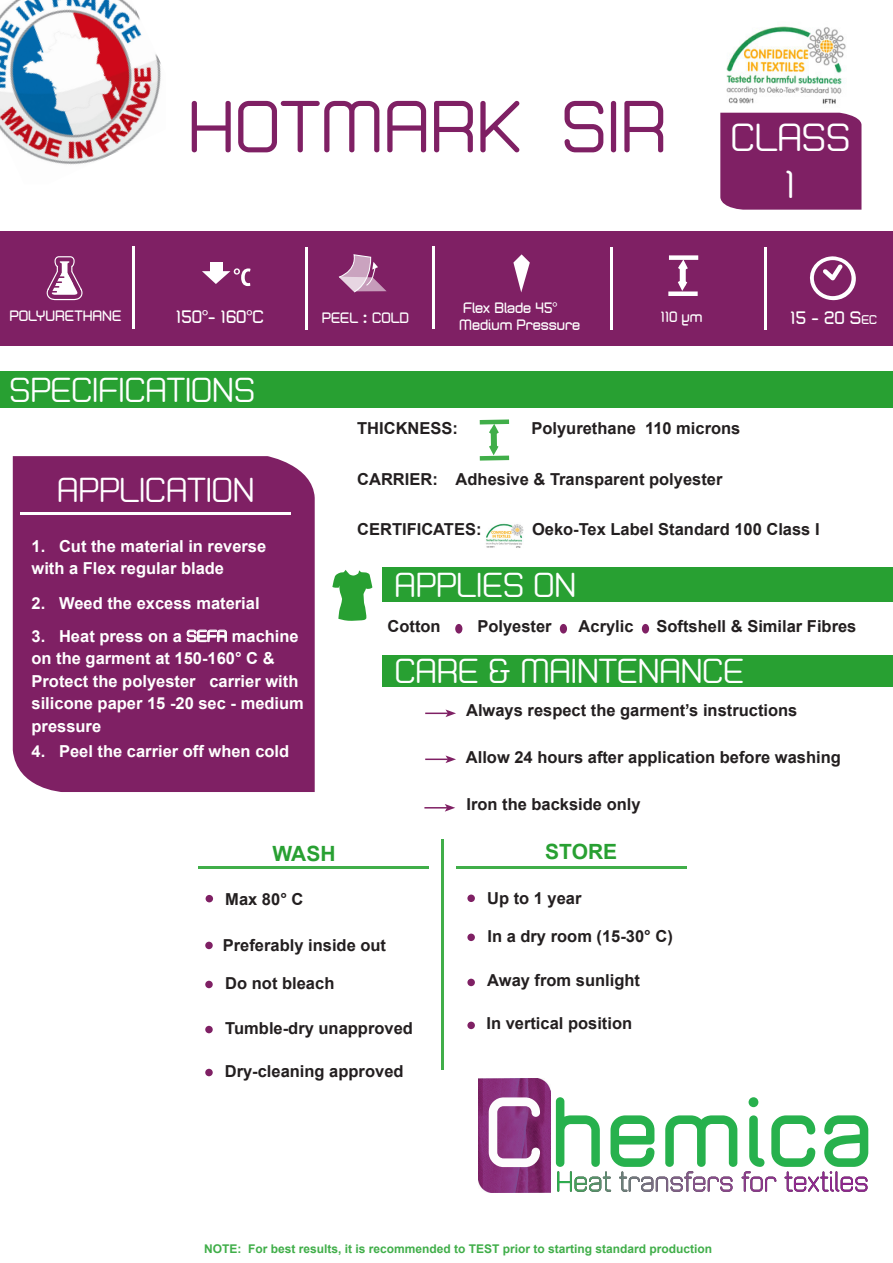
<style>
.page{position:relative;width:893px;height:1263px;background:#fff}
.page>*{position:absolute;margin:0;border:0;box-sizing:border-box;transform-origin:0 0}
.t1{font:73.5px "Zolano Sans BTN";color:#7f2064}
.t2{font:39px "Zolano Sans BTN";color:#fff}
.t3{font:34.5px "Zolano Sans BTN";color:#fff}
.t4{font:700 21px "Arial";color:#28a032}
.t5{font:18px "Zolano Sans BTN Bold";color:#fff}
.t6{font:700 16.5px "Arial";color:#231f20}
.t7{font:700 16.5px/22.5px "Arial";color:#fff}
.t8{font:15px "Zolano Sans BTN Bold";color:#fff}
.t9{font:15px "Zolano Sans BTN Bold";color:#fff}
.t10{font:700 12px "Arial";color:#40ae49}
.s1{font-size:12.6px}
.s2{font-size:27px}
.s3{font-family:"Zolano Sans BTN Bold";font-weight:400}
</style>
<div class="page">
<div style="left:382px;top:655px;width:511px;height:31px;background:#28a032"></div>
<div style="left:0;top:372px;width:893px;height:36px;background:#28a032"></div>
<div style="left:382px;top:567px;width:511px;height:35px;background:#28a032"></div>
<div style="left:0;top:231px;width:893px;height:115px;background:#7f2064"></div>
<div style="left:455px;top:624px;width:7px;height:9px;background:#7f2064;border-radius:50%"></div>
<div style="left:642px;top:624px;width:7px;height:9px;background:#7f2064;border-radius:50%"></div>
<hr style="left:425px;top:712px;width:23px;height:2px;background:#7f2064">
<svg style="left:445px;top:709px;width:11px;height:8px"></svg>
<hr style="left:425px;top:758px;width:23px;height:2px;background:#7f2064">
<svg style="left:445px;top:755px;width:11px;height:8px"></svg>
<svg style="left:424px;top:804px;width:31px;height:8px"></svg>
<div style="left:205px;top:942px;width:8px;height:7px;background:#7f2064;border-radius:50%"></div>
<div style="left:205px;top:981px;width:8px;height:7px;background:#7f2064;border-radius:50%"></div>
<div style="left:205px;top:1026px;width:8px;height:7px;background:#7f2064;border-radius:50%"></div>
<div style="left:205px;top:1069px;width:8px;height:7px;background:#7f2064;border-radius:50%"></div>
<div style="left:206px;top:895px;width:7px;height:7px;background:#7f2064;border-radius:50%"></div>
<div style="left:467px;top:894px;width:8px;height:8px;background:#7f2064;border-radius:50%"></div>
<div style="left:467px;top:933px;width:8px;height:8px;background:#7f2064;border-radius:50%"></div>
<div style="left:467px;top:979px;width:8px;height:7px;background:#7f2064;border-radius:50%"></div>
<div style="left:467px;top:1022px;width:8px;height:7px;background:#7f2064;border-radius:50%"></div>
<svg style="left:479px;top:419px;width:31px;height:42px"></svg>
<div style="left:210px;top:262px;width:12px;height:10px;background:#fff"></div>
<svg style="left:202px;top:268px;width:49px;height:18px"></svg>
<svg style="left:338px;top:255px;width:49px;height:38px"></svg>
<svg style="left:513px;top:254px;width:17px;height:38px"></svg>
<div style="left:669px;top:255px;width:29px;height:5px;background:#fff"></div>
<div style="left:668px;top:291px;width:30px;height:5px;background:#fff"></div>
<svg style="left:674px;top:255px;width:18px;height:37px"></svg>
<svg style="left:810px;top:256px;width:46px;height:45px"></svg>
<hr style="left:305px;top:247px;width:3px;height:82px;background:#fff">
<hr style="left:432px;top:247px;width:3px;height:82px;background:#fff">
<hr style="left:610px;top:247px;width:3px;height:82px;background:#fff">
<hr style="left:764px;top:247px;width:3px;height:82px;background:#fff">
<div style="left:720px;top:113px;width:141px;height:97px;background:#7f2064"></div>
<svg style="left:47px;top:256px;width:36px;height:44px"></svg>
<hr style="left:132px;top:246px;width:3px;height:83px;background:#fff">
<div style="left:13px;top:456px;width:302px;height:336px;background:#7f2064"></div>
<svg style="left:187px;top:630px;width:40px;height:12px"></svg>
<svg style="left:332px;top:570px;width:41px;height:51px"></svg>
<hr style="left:441px;top:839px;width:3px;height:230px;background:#40ae49">
<hr style="left:198px;top:866px;width:231px;height:3px;background:#40ae49">
<hr style="left:456px;top:866px;width:231px;height:3px;background:#40ae49">
<hr style="left:21px;top:512px;width:270px;height:3px;background:#fff">
<img style="left:0;top:0;width:161px;height:165px">
<img style="left:478px;top:1079px;width:72px;height:113px">
<svg style="left:556px;top:1097px;width:312px;height:95px"></svg>
<svg style="left:489px;top:1097px;width:51px;height:70px"></svg>
<img style="left:486px;top:523px;width:38px;height:25px">
<img style="left:726px;top:26px;width:120px;height:78px">
<div style="left:560px;top:624px;width:7px;height:9px;background:#7f2064;border-radius:50%"></div>
<p class="t1" style="left:188px;top:85px;width:480px">HOTMARK SIR</p>
<p class="t2" style="left:731px;top:115px;width:121px">CLASS</p>
<p class="t2" style="left:785px;top:162px;width:12px">1</p>
<p class="t8" style="left:463px;top:298px;width:96px">Flex Blade 45°</p>
<p class="t5" style="left:176px;top:306px;width:89px">150°- 160°C</p>
<p class="t5" style="left:791px;top:308px;width:87px">15 - 20 S<span class="s1">ec</span></p>
<p class="t9" style="left:9px;top:307px;width:112px">POLYURETHANE</p>
<p class="t8" style="left:661px;top:308px;width:19px">110</p>
<p class="t8" style="left:322px;top:309px;width:89px">PEEL <span class="s2">:</span> COLD</p>
<p class="t8" style="left:459px;top:315px;width:122px">Medium Pressure</p>
<p class="t3" style="left:9px;top:371px;width:247px">SPECIFICATIONS</p>
<p class="t3" style="left:57px;top:470px;width:199px">APPLICATION</p>
<p class="t7" style="left:32px;top:535px;width:236px">1. Cut the material in reverse with a Flex regular blade</p>
<p class="t7" style="left:32px;top:592px;width:230px">2. Weed the excess material</p>
<p class="t7" style="left:32px;top:625px;width:274px">3. Heat press on a <span class="s3">SEFA</span> machine on the garment at 150-160° C &amp;<br>Protect the polyester carrier with silicone paper 15 -20 sec - medium pressure</p>
<p class="t7" style="left:32px;top:741px;width:259px">4. Peel the carrier off when cold</p>
<p class="t4" style="left:273px;top:839px;width:64px">WASH</p>
<p class="t6" style="left:357px;top:418px;width:102px">THICKNESS:</p>
<p class="t6" style="left:531px;top:418px;width:211px">Polyurethane 110 microns</p>
<p class="t6" style="left:357px;top:468px;width:367px">CARRIER: Adhesive &amp; Transparent polyester</p>
<p class="t6" style="left:357px;top:518px;width:126px">CERTIFICATES:</p>
<p class="t6" style="left:532px;top:518px;width:289px">Oeko-Tex Label Standard 100 Class I</p>
<p class="t3" style="left:394px;top:566px;width:183px">APPLIES ON</p>
<p class="t6" style="left:388px;top:616px;width:55px">Cotton</p>
<p class="t6" style="left:477px;top:616px;width:76px">Polyester</p>
<p class="t6" style="left:579px;top:616px;width:57px">Acrylic</p>
<p class="t6" style="left:657px;top:616px;width:201px">Softshell &amp; Similar Fibres</p>
<p class="t3" style="left:395px;top:651px;width:351px">CARE &amp; MAINTENANCE</p>
<p class="t6" style="left:466px;top:699px;width:333px">Always respect the garment’s instructions</p>
<p class="t6" style="left:466px;top:746px;width:377px">Allow 24 hours after application before washing</p>
<p class="t6" style="left:466px;top:793px;width:176px">Iron the backside only</p>
<p class="t4" style="left:545px;top:838px;width:73px">STORE</p>
<p class="t6" style="left:225px;top:888px;width:80px">Max 80° C</p>
<p class="t6" style="left:223px;top:934px;width:165px">Preferably inside out</p>
<p class="t6" style="left:225px;top:972px;width:111px">Do not bleach</p>
<p class="t6" style="left:225px;top:1017px;width:189px">Tumble-dry unapproved</p>
<p class="t6" style="left:225px;top:1060px;width:180px">Dry-cleaning approved</p>
<p class="t6" style="left:487px;top:887px;width:96px">Up to 1 year</p>
<p class="t6" style="left:487px;top:925px;width:187px">In a dry room (15-30° C)</p>
<p class="t6" style="left:487px;top:969px;width:154px">Away from sunlight</p>
<p class="t6" style="left:486px;top:1012px;width:147px">In vertical position</p>
<p class="t10" style="left:204px;top:1240px;width:510px">NOTE: For best results, it is recommended to TEST prior to starting standard production</p>
</div>
